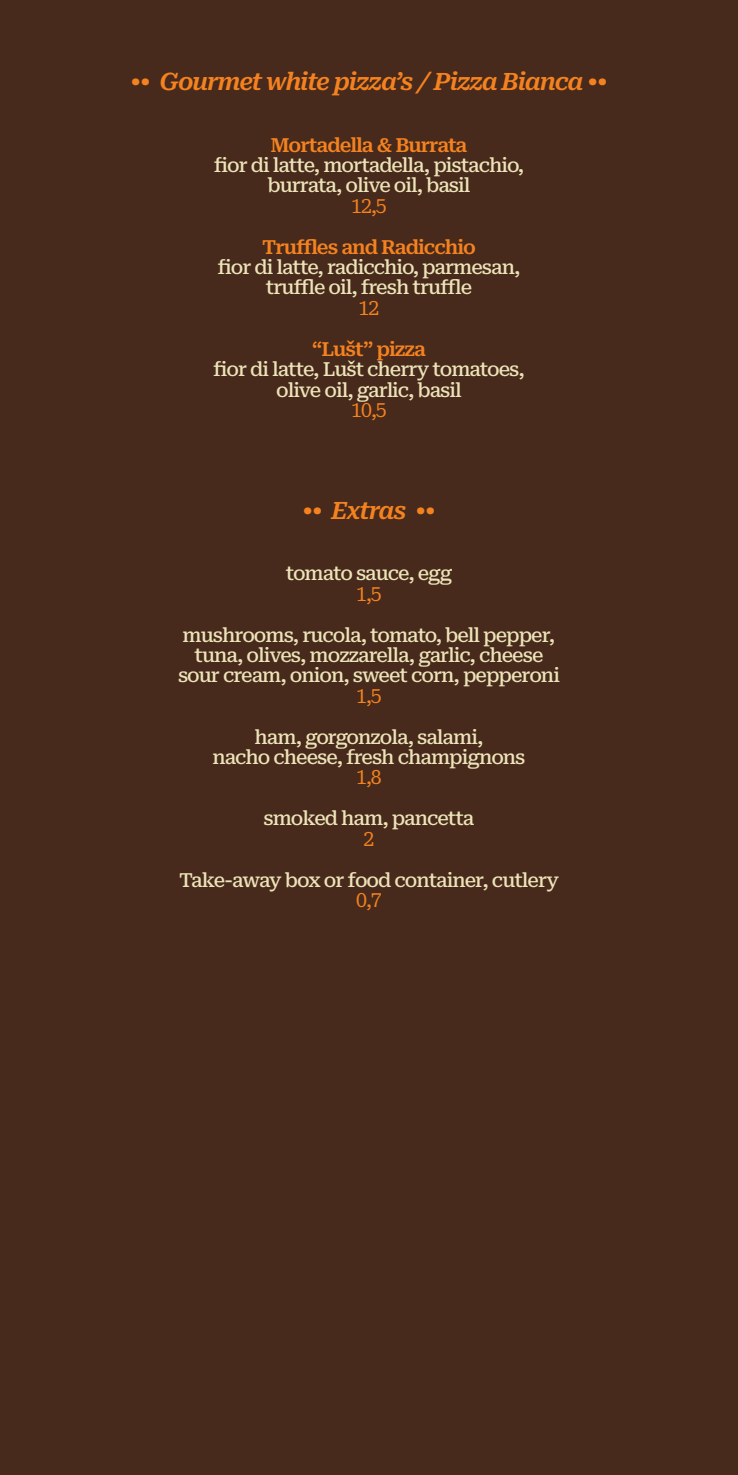
<style>
.page{position:relative;width:738px;height:1475px;background:#fff}
.page>*{position:absolute;margin:0;border:0;box-sizing:border-box;transform-origin:0 0}
.t1{font:italic 600 24px "Roboto Serif";letter-spacing:-.05em;color:#f58220}
.t2{font:500 19.4px/20.4px "Roboto Serif";letter-spacing:-.05em;color:#ede3b9;text-align:center}
.t3{font:600 19.4px "Roboto Serif";letter-spacing:-.05em;color:#f58220}
.t4{font:19.4px "Roboto Serif";color:#f58220}
</style>
<div class="page">
<div style="left:0;top:0;width:737px;height:1474px;background:#472a1b"></div>
<p class="t1" style="left:130px;top:63px;width:479px">•• Gourmet white pizza’s / Pizza Bianca ••</p>
<p class="t3" style="left:270px;top:129px;width:198px">Mortadella &amp; Burrata</p>
<p class="t2" style="left:214px;top:153px;width:311px">fior di latte, mortadella, pistachio, burrata, olive oil, basil</p>
<p class="t4" style="left:351px;top:190px;width:37px">12,5</p>
<p class="t3" style="left:262px;top:231px;width:215px">Truffles and Radicchio</p>
<p class="t2" style="left:217px;top:255px;width:304px">fior di latte, radicchio, parmesan, truffle oil, fresh truffle</p>
<p class="t4" style="left:358px;top:292px;width:22px">12</p>
<p class="t3" style="left:312px;top:333px;width:115px">“Lušt” pizza</p>
<p class="t2" style="left:213px;top:357px;width:313px">fior di latte, Lušt cherry tomatoes, olive oil, garlic, basil</p>
<p class="t4" style="left:351px;top:394px;width:37px">10,5</p>
<p class="t1" style="left:302px;top:491px;width:135px">•• Extras ••</p>
<p class="t2" style="left:285px;top:561px;width:168px">tomato sauce, egg</p>
<p class="t4" style="left:356px;top:578px;width:27px">1,5</p>
<p class="t2" style="left:178px;top:623px;width:383px">mushrooms, rucola, tomato, bell pepper, tuna, olives, mozzarella, garlic, cheese sour cream, onion, sweet corn, pepperoni</p>
<p class="t4" style="left:356px;top:680px;width:27px">1,5</p>
<p class="t2" style="left:212px;top:725px;width:314px">ham, gorgonzola, salami,<br>nacho cheese, fresh champignons</p>
<p class="t4" style="left:356px;top:762px;width:27px">1,8</p>
<p class="t2" style="left:263px;top:806px;width:212px">smoked ham, pancetta</p>
<p class="t4" style="left:363px;top:823px;width:12px">2</p>
<p class="t2" style="left:179px;top:868px;width:381px">Take-away box or food container, cutlery</p>
<p class="t4" style="left:356px;top:884px;width:27px">0,7</p>
</div>
